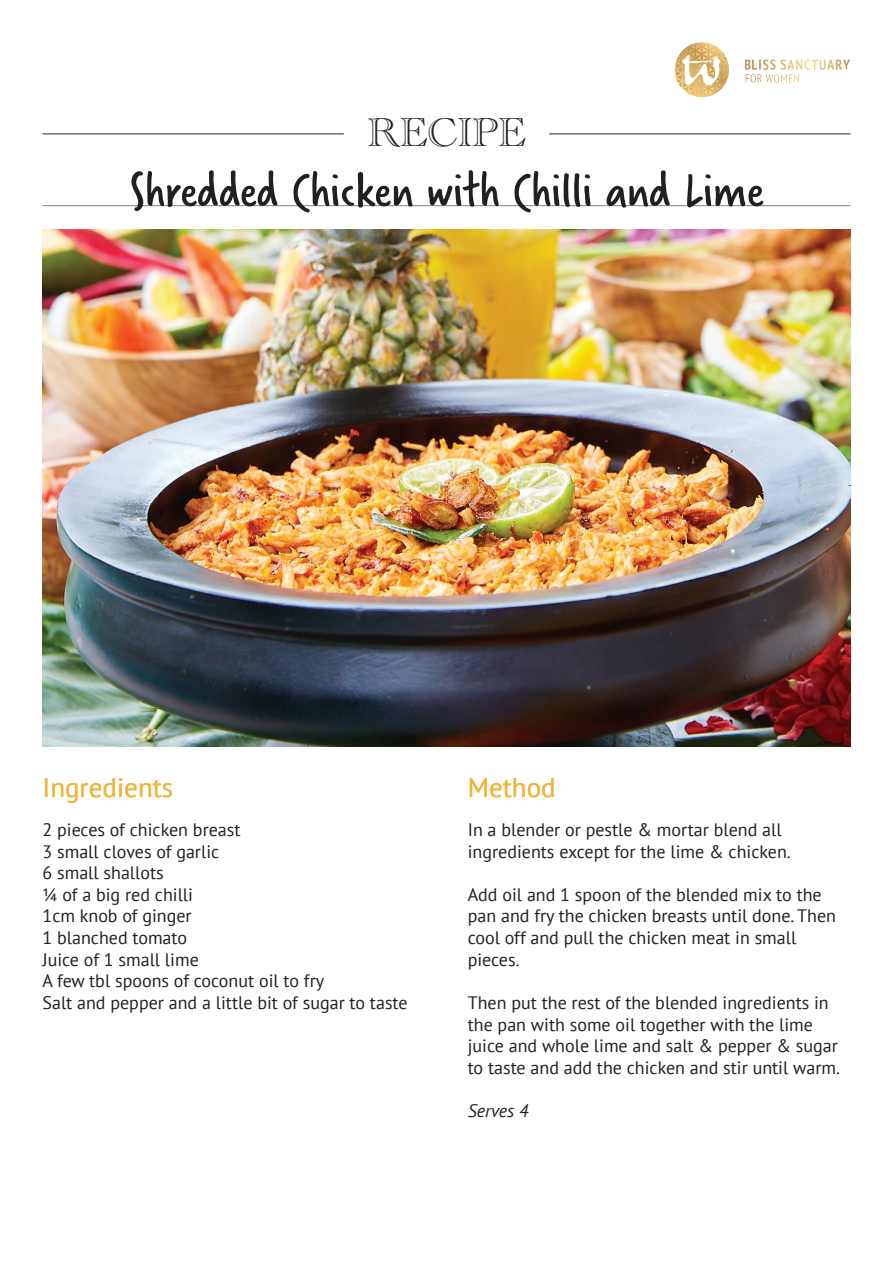
<style>
.page{position:relative;width:893px;height:1263px;background:#fff}
.page>*{position:absolute;margin:0;border:0;box-sizing:border-box;transform-origin:0 0}
.t1{font:52.5px "Verveine";color:#231f20}
.t2{font:41.55px "Academy Engraved Let Plain";color:#231f20}
.t3{font:27px "PT Sans";color:#eeb43c}
.t4{font:18px/21.6px "PT Sans";color:#231f20}
.t5{font:italic 18px "PT Sans";color:#231f20}
</style>
<div class="page">
<hr style="left:43px;top:134px;width:301px;height:1px;background:#231f20">
<hr style="left:549px;top:134px;width:301px;height:1px;background:#231f20">
<img style="left:674px;top:42px;width:175px;height:56px">
<hr style="left:43px;top:205px;width:807px;height:1px;background:#939598">
<img style="left:43px;top:230px;width:807px;height:516px">
<h2 class="t2" style="left:367px;top:102px;width:160px">RECIPE</h2>
<h1 class="t1" style="left:129px;top:154px;width:636px">Shredded Chicken with Chilli and Lime</h1>
<h3 class="t3" style="left:43px;top:771px;width:132px">Ingredients</h3>
<p class="t4" style="left:43px;top:818px;width:367px">2 pieces of chicken breast<br>3 small cloves of garlic<br>6 small shallots<br>¼ of a big red chilli<br>1cm knob of ginger<br>1 blanched tomato<br>Juice of 1 small lime<br>A few tbl spoons of coconut oil to fry<br>Salt and pepper and a little bit of sugar to taste</p>
<h3 class="t3" style="left:468px;top:771px;width:89px">Method</h3>
<p class="t4" style="left:468px;top:818px;width:324px">In a blender or pestle &amp; mortar blend all ingredients except for the lime &amp; chicken.</p>
<p class="t4" style="left:468px;top:883px;width:370px">Add oil and 1 spoon of the blended mix to the pan and fry the chicken breasts until done. Then cool off and pull the chicken meat in small pieces.</p>
<p class="t4" style="left:468px;top:991px;width:374px">Then put the rest of the blended ingredients in the pan with some oil together with the lime juice and whole lime and salt &amp; pepper &amp; sugar to taste and add the chicken and stir until warm.</p>
<p class="t5" style="left:468px;top:1099px;width:62px">Serves 4</p>
</div>
